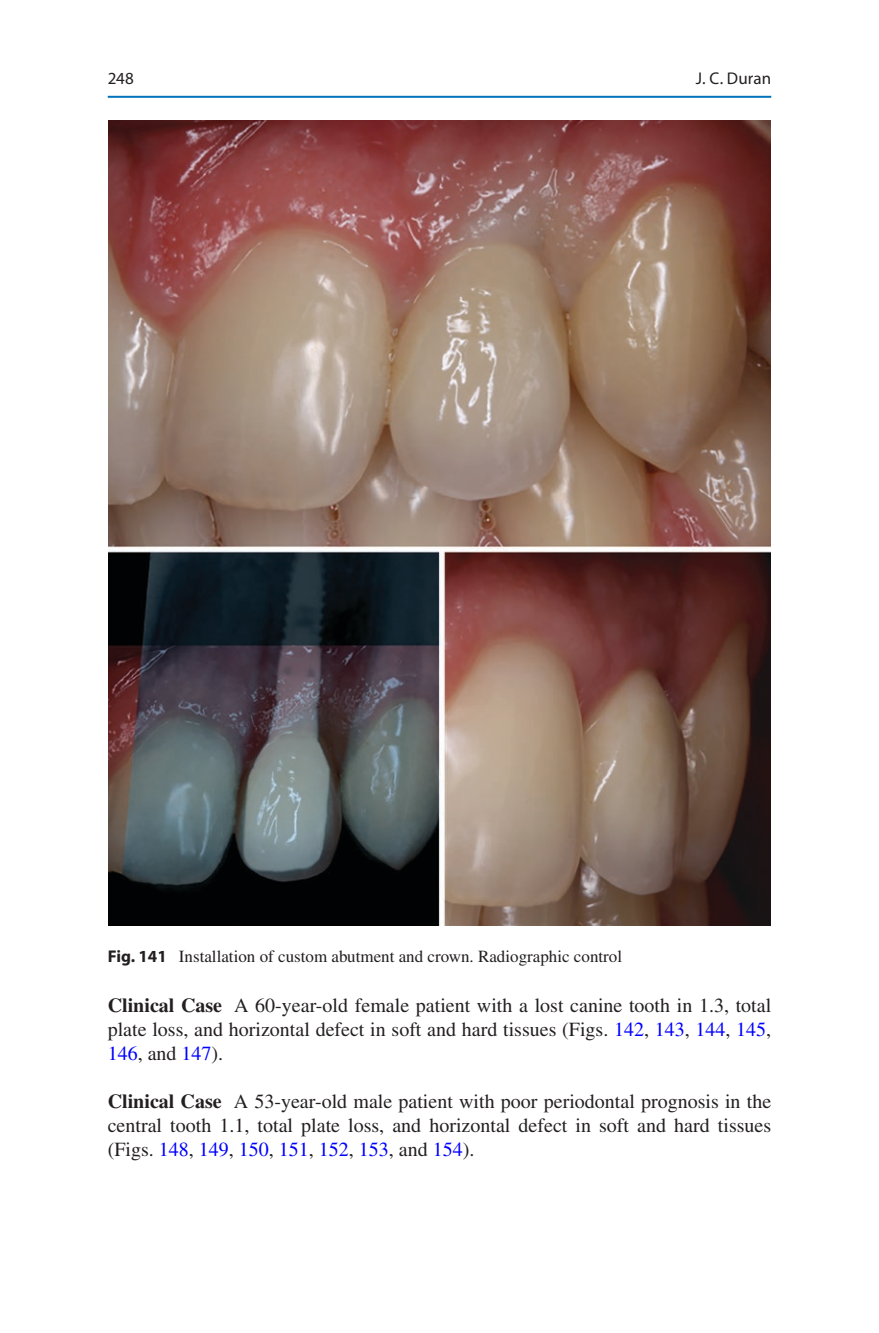
<style>
.page{position:relative;width:879px;height:1333px;background:#fff}
.page>*{position:absolute;margin:0;border:0;box-sizing:border-box;transform-origin:0 0}
.R-I_1{font:20px/24px "Times LT Std";color:#231f20;text-align:justify}
.t1{font:17px "Times LT Std";color:#231f20}
.t2{font:17px "Myriad Pro";letter-spacing:.005em;color:#231f20}
.s1{font-family:"Myriad Pro";font-weight:700}
.s2{font-weight:700}
.s3{color:#00f}
</style>
<div class="page">
<img style="left:108px;top:121px;width:663px;height:804px">
<hr style="left:108px;top:96px;width:663px;height:2px;background:#0073bc">
<p class="t2" style="left:108px;top:68px;width:28px">248</p>
<p class="t2" style="left:696px;top:68px;width:77px">J. C. Duran</p>
<p class="t1" style="left:108px;top:947px;width:516px"><span class="s1">Fig. 141</span> Installation of custom abutment and crown. Radiographic control</p>
<p class="R-I_1" style="left:108px;top:993px;width:665px"><span class="s2">Clinical Case</span> A 60-year-old female patient with a lost canine tooth in 1.3, total plate loss, and horizontal defect in soft and hard tissues (Figs. <span class="s3">142</span>, <span class="s3">143</span>, <span class="s3">144</span>, <span class="s3">145</span>, <span class="s3">146</span>, and <span class="s3">147</span>).</p>
<p class="R-I_1" style="left:108px;top:1089px;width:665px"><span class="s2">Clinical Case</span> A 53-year-old male patient with poor periodontal prognosis in the central tooth 1.1, total plate loss, and horizontal defect in soft and hard tissues (Figs. <span class="s3">148</span>, <span class="s3">149</span>, <span class="s3">150</span>, <span class="s3">151</span>, <span class="s3">152</span>, <span class="s3">153</span>, and <span class="s3">154</span>).</p>
</div>
